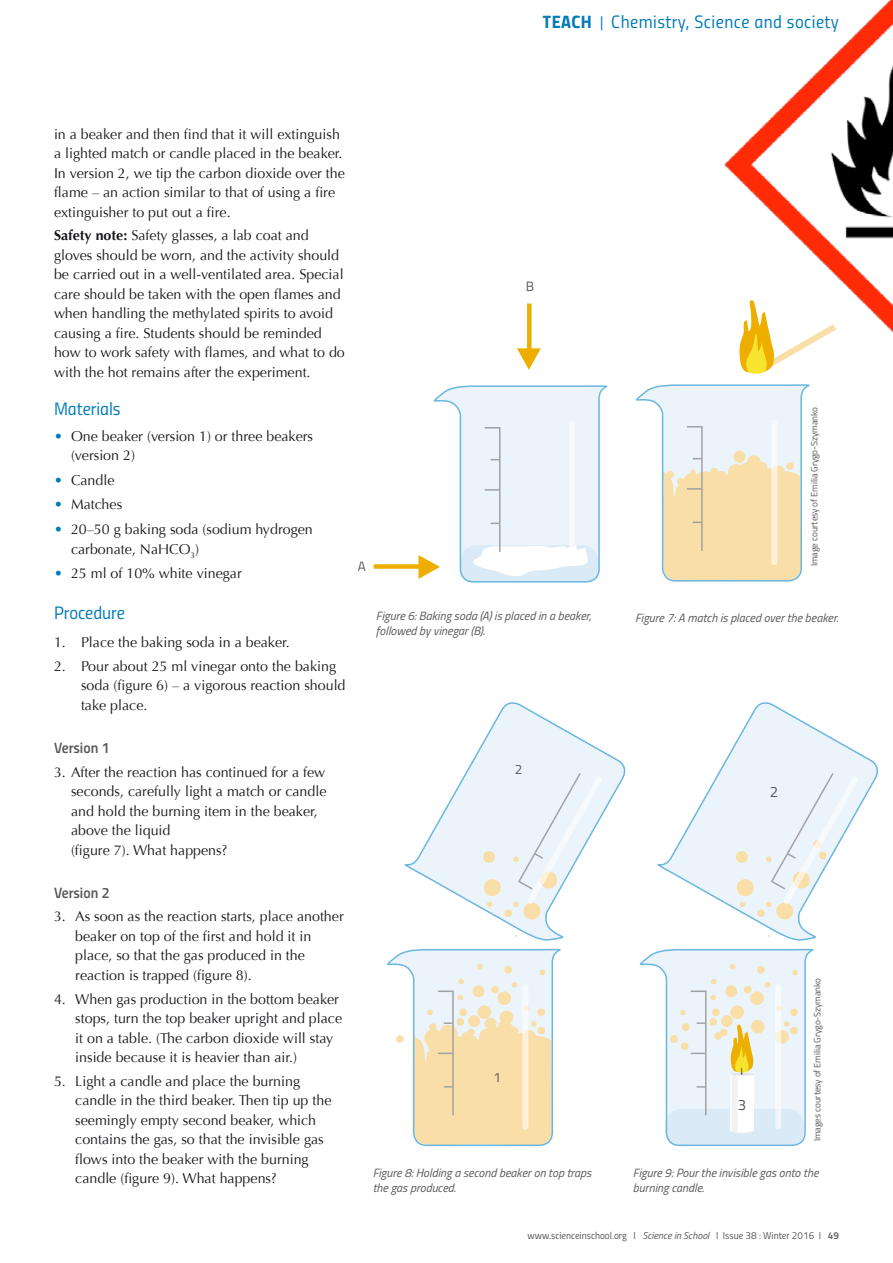
<style>
.page{position:relative;width:893px;height:1263px;background:#fff}
.page>*{position:absolute;margin:0;border:0;box-sizing:border-box;transform-origin:0 0}
.t1{font:18px "Titillium Regular Upright";letter-spacing:.025em;color:#007bb9}
.t2{font:18px "Titillium Regular Upright";color:#007bb9}
.t3{font:15px "Titillium Semibold Upright";color:#58585a}
.t4{font:15px "Titillium Web";color:#58585a}
.t5{font:14.25px/19.5px "Optima";color:#1a171c}
.t6{font:13.5px "Titillium Web";color:#58585a}
.t7{font:italic 12px/15px "Titillium Web";color:#58585a}
.t8{font:10.05px "Titillium Regular Upright";color:#58585a}
.t9{font:9.15px "Titillium Web";letter-spacing:-.01em;color:#58585a}
.s1{font-family:"Titillium Bold Upright"}
.s2{font-size:15px}
.s3{font-weight:700}
.s4{color:#007bb9}
.s5{font-family:"Titillium Web";font-style:italic}
.s6{font-family:"Titillium Semibold Upright"}
</style>
<div class="page">
<div style="left:527px;top:303px;width:5px;height:57px;background:#edae00"></div>
<svg style="left:517px;top:348px;width:24px;height:22px"></svg>
<div style="left:374px;top:564px;width:56px;height:5px;background:#edae00"></div>
<svg style="left:418px;top:385px;width:190px;height:198px"></svg>
<svg style="left:635px;top:336px;width:190px;height:246px"></svg>
<svg style="left:657px;top:702px;width:222px;height:239px"></svg>
<svg style="left:735px;top:850px;width:14px;height:14px"></svg>
<svg style="left:735px;top:878px;width:20px;height:29px"></svg>
<svg style="left:766px;top:771px;width:95px;height:150px"></svg>
<div style="left:757px;top:909px;width:8px;height:8px;background:#f9dea8;border-radius:50%"></div>
<svg style="left:639px;top:948px;width:175px;height:199px"></svg>
<svg style="left:387px;top:948px;width:174px;height:199px"></svg>
<svg style="left:404px;top:702px;width:222px;height:239px"></svg>
<svg style="left:482px;top:850px;width:14px;height:14px"></svg>
<svg style="left:483px;top:878px;width:19px;height:29px"></svg>
<svg style="left:513px;top:771px;width:92px;height:150px"></svg>
<hr style="left:452px;top:990px;width:2px;height:125px;background:#a1a2a4">
<div style="left:504px;top:909px;width:8px;height:8px;background:#f9dea8;border-radius:50%"></div>
<img style="left:724px;top:0;width:169px;height:336px">
<p class="t1" style="left:543px;top:9px;width:297px"><span class="s1">TEACH</span> <span class="s2">|</span> Chemistry, Science and society</p>
<p class="t5" style="left:54px;top:124px;width:292px">in a beaker and then find that it will extinguish a lighted match or candle placed in the beaker.<br>In version 2, we tip the carbon dioxide over the flame – an action similar to that of using a fire extinguisher to put out a fire.</p>
<p class="t5" style="left:54px;top:226px;width:292px"><span class="s3">Safety note:</span> Safety glasses, a lab coat and gloves should be worn, and the activity should be carried out in a well-ventilated area. Special care should be taken with the open flames and when handling the methylated spirits to avoid causing a fire. Students should be reminded how to work safety with flames, and what to do with the hot remains after the experiment.</p>
<p class="t2" style="left:54px;top:395px;width:68px">Materials</p>
<p class="t5" style="left:71px;top:426px;width:244px;text-indent:-17px"><span class="s4">•</span> One beaker (version 1) or three beakers (version 2)</p>
<p class="t5" style="left:54px;top:470px;width:62px"><span class="s4">•</span> Candle</p>
<p class="t5" style="left:54px;top:495px;width:70px"><span class="s4">•</span> Matches</p>
<p class="t5" style="left:71px;top:520px;width:243px;text-indent:-17px"><span class="s4">•</span> 20–50 g baking soda (sodium hydrogen carbonate, NaHCO<sub>3</sub>)</p>
<p class="t5" style="left:54px;top:564px;width:189px"><span class="s4">•</span> 25 ml of 10% white vinegar</p>
<p class="t2" style="left:54px;top:599px;width:72px">Procedure</p>
<p class="t5" style="left:54px;top:633px;width:237px">1. Place the baking soda in a beaker.</p>
<p class="t5" style="left:81px;top:656px;width:266px;text-indent:-27px">2. Pour about 25 ml vinegar onto the baking soda (figure 6) – a vigorous reaction should take place.</p>
<p class="t3" style="left:54px;top:736px;width:58px">Version 1</p>
<p class="t5" style="left:71px;top:762px;width:257px;text-indent:-17px">3. After the reaction has continued for a few seconds, carefully light a match or candle and hold the burning item in the beaker, above the liquid<br>(figure 7). What happens?</p>
<p class="t3" style="left:54px;top:881px;width:58px">Version 2</p>
<p class="t5" style="left:75px;top:907px;width:270px;text-indent:-21px">3. As soon as the reaction starts, place another beaker on top of the first and hold it in place, so that the gas produced in the reaction is trapped (figure 8).</p>
<p class="t5" style="left:75px;top:989px;width:268px;text-indent:-21px">4. When gas production in the bottom beaker stops, turn the top beaker upright and place it on a table. (The carbon dioxide will stay inside because it is heavier than air.)</p>
<p class="t5" style="left:75px;top:1071px;width:258px;text-indent:-21px">5. Light a candle and place the burning candle in the third beaker. Then tip up the seemingly empty second beaker, which contains the gas, so that the invisible gas flows into the beaker with the burning candle (figure 9). What happens?</p>
<p class="t6" style="left:526px;top:277px;width:10px">B</p>
<p class="t6" style="left:358px;top:556px;width:10px">A</p>
<p class="t7" style="left:376px;top:607px;width:217px">Figure 6: Baking soda (A) is placed in a beaker, followed by vinegar (B).</p>
<p class="t6" style="left:515px;top:760px;width:9px">2</p>
<p class="t6" style="left:494px;top:1067px;width:9px">1</p>
<p class="t7" style="left:373px;top:1165px;width:220px">Figure 8: Holding a second beaker on top traps the gas produced.</p>
<p class="t9" style="left:808px;top:566px;width:161px;rotate:-90deg">Image courtesy of Emilia Grygo-Szymanko</p>
<p class="t7" style="left:635px;top:610px;width:205px">Figure 7: A match is placed over the beaker.</p>
<p class="t4" style="left:770px;top:781px;width:10px">2</p>
<p class="t9" style="left:811px;top:1141px;width:165px;rotate:-90deg">Images courtesy of Emilia Grygo-Szymanko</p>
<p class="t7" style="left:633px;top:1165px;width:187px">Figure 9: Pour the invisible gas onto the burning candle.</p>
<p class="t4" style="left:738px;top:1094px;width:10px">3</p>
<p class="t8" style="left:527px;top:1228px;width:313px">www.scienceinschool.org I <span class="s5">Science in School</span> I Issue 38 : Winter 2016 I <span class="s6">49</span></p>
</div>
